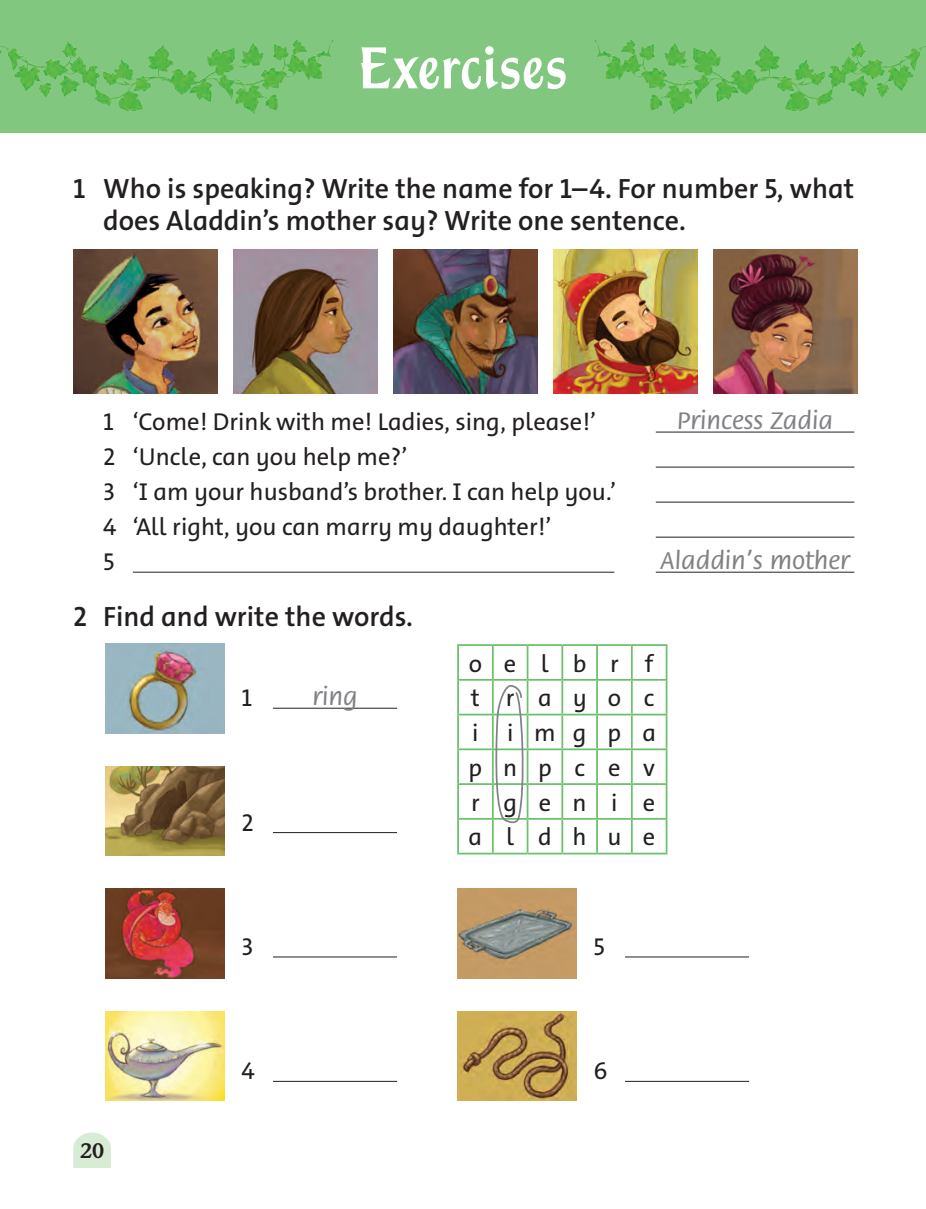
<style>
.page{position:relative;width:926px;height:1209px;background:#fff}
.page>*{position:absolute;margin:0;border:0;box-sizing:border-box;transform-origin:0 0}
.t1{font:61.25px "Champers Std";letter-spacing:.005em;color:#fff}
.t2{font:600 28px/31.5px "The Sans US Infant";color:#231f20}
.t3{font:500 26.25px "Flora Std";color:#808285}
.t4{font:24.5px/34.6px "The Sans US Infant";color:#231f20}
.t5{font:600 21px "Stone Informal Std";color:#231f20}
</style>
<div class="page">
<div style="left:0;top:0;width:925px;height:133px;background:#82c780"></div>
<svg style="left:73px;top:1132px;width:38px;height:35px"></svg>
<img style="left:594px;top:39px;width:331px;height:75px">
<img style="left:0;top:39px;width:334px;height:75px">
<hr style="left:655px;top:431px;width:199px;height:1px;background:#231f20">
<hr style="left:655px;top:466px;width:199px;height:1px;background:#231f20">
<hr style="left:655px;top:501px;width:199px;height:1px;background:#231f20">
<hr style="left:655px;top:536px;width:199px;height:1px;background:#231f20">
<hr style="left:133px;top:571px;width:481px;height:1px;background:#231f20">
<hr style="left:655px;top:571px;width:199px;height:1px;background:#231f20">
<hr style="left:273px;top:707px;width:124px;height:1px;background:#231f20">
<hr style="left:273px;top:832px;width:124px;height:1px;background:#231f20">
<hr style="left:273px;top:956px;width:124px;height:1px;background:#231f20">
<hr style="left:625px;top:956px;width:124px;height:1px;background:#231f20">
<hr style="left:273px;top:1080px;width:124px;height:1px;background:#231f20">
<hr style="left:625px;top:1080px;width:124px;height:1px;background:#231f20">
<img style="left:73px;top:249px;width:144px;height:144px">
<img style="left:233px;top:249px;width:144px;height:144px">
<img style="left:393px;top:249px;width:144px;height:144px">
<img style="left:553px;top:249px;width:144px;height:144px">
<img style="left:713px;top:249px;width:144px;height:144px">
<hr style="left:457px;top:644px;width:35px;height:1px;background:#6ac06b">
<hr style="left:457px;top:645px;width:2px;height:33px;background:#6ac06b">
<hr style="left:492px;top:644px;width:35px;height:1px;background:#6ac06b">
<hr style="left:492px;top:645px;width:1px;height:33px;background:#6ac06b">
<hr style="left:527px;top:644px;width:35px;height:1px;background:#6ac06b">
<hr style="left:526px;top:645px;width:2px;height:33px;background:#6ac06b">
<hr style="left:562px;top:644px;width:35px;height:1px;background:#6ac06b">
<hr style="left:561px;top:645px;width:2px;height:33px;background:#6ac06b">
<hr style="left:597px;top:644px;width:34px;height:1px;background:#6ac06b">
<hr style="left:596px;top:645px;width:2px;height:33px;background:#6ac06b">
<hr style="left:631px;top:644px;width:36px;height:1px;background:#6ac06b">
<hr style="left:630px;top:645px;width:2px;height:33px;background:#6ac06b">
<hr style="left:665px;top:645px;width:2px;height:33px;background:#6ac06b">
<hr style="left:457px;top:678px;width:35px;height:2px;background:#6ac06b">
<hr style="left:457px;top:680px;width:2px;height:33px;background:#6ac06b">
<hr style="left:492px;top:678px;width:35px;height:2px;background:#6ac06b">
<hr style="left:492px;top:680px;width:1px;height:33px;background:#6ac06b">
<hr style="left:527px;top:678px;width:35px;height:2px;background:#6ac06b">
<hr style="left:526px;top:680px;width:2px;height:33px;background:#6ac06b">
<hr style="left:562px;top:678px;width:35px;height:2px;background:#6ac06b">
<hr style="left:561px;top:680px;width:2px;height:33px;background:#6ac06b">
<hr style="left:597px;top:678px;width:34px;height:2px;background:#6ac06b">
<hr style="left:596px;top:680px;width:2px;height:33px;background:#6ac06b">
<hr style="left:631px;top:678px;width:36px;height:2px;background:#6ac06b">
<hr style="left:630px;top:680px;width:2px;height:33px;background:#6ac06b">
<hr style="left:665px;top:680px;width:2px;height:33px;background:#6ac06b">
<hr style="left:457px;top:713px;width:35px;height:2px;background:#6ac06b">
<hr style="left:457px;top:715px;width:2px;height:33px;background:#6ac06b">
<hr style="left:492px;top:713px;width:35px;height:2px;background:#6ac06b">
<hr style="left:492px;top:715px;width:1px;height:33px;background:#6ac06b">
<hr style="left:527px;top:713px;width:35px;height:2px;background:#6ac06b">
<hr style="left:562px;top:713px;width:35px;height:2px;background:#6ac06b">
<hr style="left:561px;top:715px;width:2px;height:33px;background:#6ac06b">
<hr style="left:597px;top:713px;width:34px;height:2px;background:#6ac06b">
<hr style="left:596px;top:715px;width:2px;height:33px;background:#6ac06b">
<hr style="left:631px;top:713px;width:36px;height:2px;background:#6ac06b">
<hr style="left:630px;top:715px;width:2px;height:33px;background:#6ac06b">
<hr style="left:665px;top:715px;width:2px;height:33px;background:#6ac06b">
<hr style="left:457px;top:748px;width:35px;height:2px;background:#6ac06b">
<hr style="left:457px;top:750px;width:2px;height:33px;background:#6ac06b">
<hr style="left:492px;top:748px;width:35px;height:2px;background:#6ac06b">
<hr style="left:492px;top:750px;width:1px;height:33px;background:#6ac06b">
<hr style="left:527px;top:748px;width:35px;height:2px;background:#6ac06b">
<hr style="left:562px;top:748px;width:35px;height:2px;background:#6ac06b">
<hr style="left:561px;top:750px;width:2px;height:33px;background:#6ac06b">
<hr style="left:597px;top:748px;width:34px;height:2px;background:#6ac06b">
<hr style="left:596px;top:750px;width:2px;height:33px;background:#6ac06b">
<hr style="left:631px;top:748px;width:36px;height:2px;background:#6ac06b">
<hr style="left:630px;top:750px;width:2px;height:33px;background:#6ac06b">
<hr style="left:665px;top:750px;width:2px;height:33px;background:#6ac06b">
<hr style="left:457px;top:783px;width:35px;height:1px;background:#6ac06b">
<hr style="left:457px;top:784px;width:2px;height:33px;background:#6ac06b">
<hr style="left:492px;top:783px;width:35px;height:1px;background:#6ac06b">
<hr style="left:492px;top:784px;width:1px;height:33px;background:#6ac06b">
<hr style="left:527px;top:783px;width:35px;height:1px;background:#6ac06b">
<hr style="left:562px;top:783px;width:35px;height:1px;background:#6ac06b">
<hr style="left:561px;top:784px;width:2px;height:33px;background:#6ac06b">
<hr style="left:597px;top:783px;width:34px;height:1px;background:#6ac06b">
<hr style="left:596px;top:784px;width:2px;height:33px;background:#6ac06b">
<hr style="left:631px;top:783px;width:36px;height:1px;background:#6ac06b">
<hr style="left:630px;top:784px;width:2px;height:33px;background:#6ac06b">
<hr style="left:665px;top:784px;width:2px;height:33px;background:#6ac06b">
<hr style="left:457px;top:817px;width:35px;height:2px;background:#6ac06b">
<hr style="left:457px;top:819px;width:2px;height:33px;background:#6ac06b">
<hr style="left:492px;top:817px;width:35px;height:2px;background:#6ac06b">
<hr style="left:492px;top:819px;width:1px;height:33px;background:#6ac06b">
<hr style="left:527px;top:817px;width:35px;height:2px;background:#6ac06b">
<hr style="left:526px;top:819px;width:2px;height:33px;background:#6ac06b">
<hr style="left:562px;top:817px;width:35px;height:2px;background:#6ac06b">
<hr style="left:561px;top:819px;width:2px;height:33px;background:#6ac06b">
<hr style="left:597px;top:817px;width:34px;height:2px;background:#6ac06b">
<hr style="left:596px;top:819px;width:2px;height:33px;background:#6ac06b">
<hr style="left:631px;top:817px;width:36px;height:2px;background:#6ac06b">
<hr style="left:630px;top:819px;width:2px;height:33px;background:#6ac06b">
<hr style="left:665px;top:819px;width:2px;height:33px;background:#6ac06b">
<hr style="left:457px;top:852px;width:35px;height:2px;background:#6ac06b">
<hr style="left:492px;top:852px;width:35px;height:2px;background:#6ac06b">
<hr style="left:527px;top:852px;width:35px;height:2px;background:#6ac06b">
<hr style="left:562px;top:852px;width:35px;height:2px;background:#6ac06b">
<hr style="left:597px;top:852px;width:34px;height:2px;background:#6ac06b">
<hr style="left:631px;top:852px;width:36px;height:2px;background:#6ac06b">
<svg style="left:493px;top:682px;width:35px;height:142px"></svg>
<img style="left:105px;top:643px;width:119px;height:90px">
<img style="left:457px;top:888px;width:119px;height:90px">
<img style="left:105px;top:1011px;width:119px;height:89px">
<img style="left:457px;top:1011px;width:119px;height:89px">
<img style="left:105px;top:766px;width:119px;height:89px">
<img style="left:105px;top:888px;width:119px;height:90px">
<h1 class="t1" style="left:358px;top:35px;width:211px">Exercises</h1>
<p class="t2" style="left:103px;top:173px;width:752px;text-indent:-30px">1 Who is speaking? Write the name for 1–4. For number 5, what does Aladdin’s mother say? Write one sentence.</p>
<p class="t4" style="left:103px;top:404px;width:494px">1 ‘Come! Drink with me! Ladies, sing, please!’</p>
<p class="t3" style="left:677px;top:407px;width:157px">Princess Zadia</p>
<p class="t4" style="left:103px;top:439px;width:514px">2 ‘Uncle, can you help me?’<br>3 ‘I am your husband’s brother. I can help you.’<br>4 ‘All right, you can marry my daughter!’<br>5</p>
<p class="t3" style="left:660px;top:547px;width:191px">Aladdin’s mother</p>
<p class="t2" style="left:73px;top:601px;width:341px">2 Find and write the words.</p>
<p class="t4" style="left:241px;top:680px;width:12px">1</p>
<p class="t3" style="left:312px;top:683px;width:47px">ring</p>
<p class="t4" style="left:241px;top:805px;width:14px">2</p>
<p class="t4" style="left:468px;top:646px;width:189px;text-align:justify">oelbrf t rayoc i imgpa pnpcev rgenie aldhue</p>
<p class="t4" style="left:241px;top:929px;width:13px">3</p>
<p class="t4" style="left:593px;top:929px;width:13px">5</p>
<p class="t5" style="left:80px;top:1137px;width:26px">20</p>
<p class="t4" style="left:241px;top:1053px;width:15px">4</p>
<p class="t4" style="left:593px;top:1053px;width:16px">6</p>
</div>
